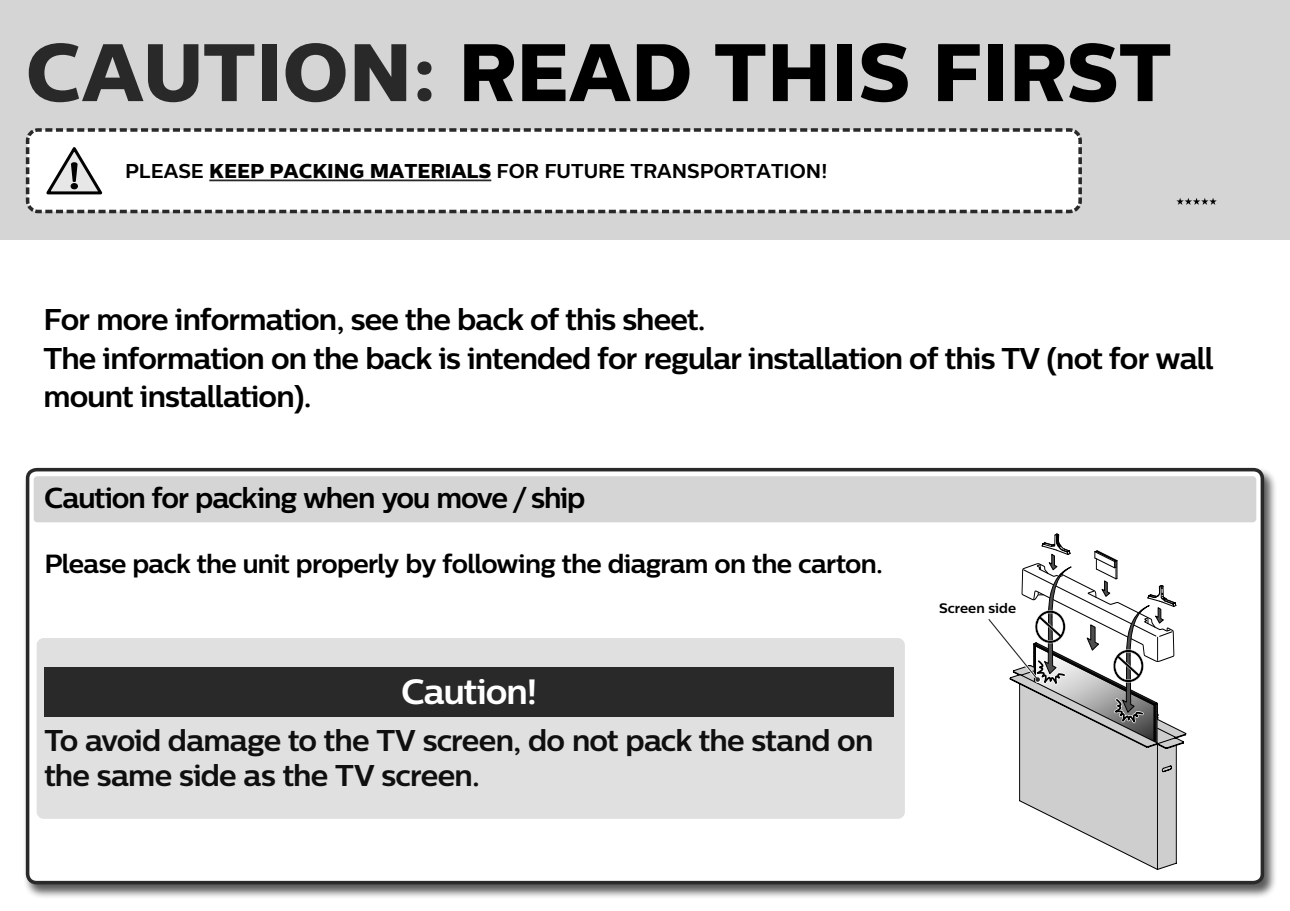
<style>
.page{position:relative;width:1290px;height:911px;background:#fff}
.page>*{position:absolute;margin:0;border:0;box-sizing:border-box;transform-origin:0 0}
.t1{font:81.25px "Centrale Sans X Bold";color:#000}
.t2{font:700 35px "Centrale Sans";letter-spacing:-.03em;color:#fff}
.t3{font:700 30px/38.8px "Centrale Sans";letter-spacing:-.03em;color:#000}
.t4{font:700 30px/35px "Centrale Sans";letter-spacing:-.025em;color:#0f0f0f}
.t5{font:700 28.75px "Centrale Sans";letter-spacing:-.04em;color:#000}
.t6{font:700 26.25px "Centrale Sans";letter-spacing:-.03em;color:#000}
.t7{font:700 20px "Centrale Sans";color:#000}
.t8{font:700 13.75px "Centrale Sans";color:#000}
.s1{color:#292929}
.s2{font-family:"Centrale Sans X Bold";font-weight:400}
</style>
<div class="page">
<div style="left:23px;top:467px;width:1254px;height:432px;background:#000;opacity:.65"></div>
<div style="left:28px;top:469px;width:1234px;height:413px;background:#fff;border-radius:9px"></div>
<div style="left:26px;top:468px;width:1238px;height:416px;border:4px solid #292929;border-radius:9px"></div>
<div style="left:0;top:0;width:1290px;height:239px;background:#d5d5d5"></div>
<svg style="left:33px;top:477px;width:1224px;height:46px"></svg>
<div style="left:34px;top:476px;width:1222px;height:46px;background:#d5d5d5;border-radius:4px"></div>
<svg style="left:25px;top:128px;width:1057px;height:86px;background:#f0f0f0"></svg>
<svg style="left:45px;top:145px;width:59px;height:51px;background:#c5c5c5"></svg>
<hr style="left:209px;top:179px;width:282px;height:2px;background:#292929">
<svg style="left:1176px;top:198px;width:41px;height:7px"></svg>
<svg style="left:988px;top:533px;width:198px;height:337px"></svg>
<div style="left:37px;top:638px;width:868px;height:181px;background:#e0e0e0;border-radius:7px"></div>
<div style="left:44px;top:666px;width:850px;height:50px;background:#292929"></div>
<h1 class="t1" style="left:26px;top:22px;width:1147px"><span class="s1">CAUTION:</span> READ THIS FIRST</h1>
<p class="t7" style="left:125px;top:159px;width:704px">PLEASE <span class="s2">KEEP PACKING MATERIALS</span> FOR FUTURE TRANSPORTATION!</p>
<p class="t3" style="left:43px;top:299px;width:1172px">For more information, see the back of this sheet.<br>The information on the back is intended for regular installation of this TV (not for wall mount installation .(</p>
<p class="t5" style="left:44px;top:480px;width:543px">Caution for packing when you move / ship</p>
<p class="t6" style="left:44px;top:548px;width:840px">Please pack the unit properly by following the diagram on the carton.</p>
<p class="t2" style="left:401px;top:670px;width:138px">Caution!</p>
<p class="t4" style="left:44px;top:722px;width:831px">To avoid damage to the TV screen, do not pack the stand on the same side as the TV screen.</p>
<p class="t8" style="left:939px;top:600px;width:78px">Screen side</p>
</div>
